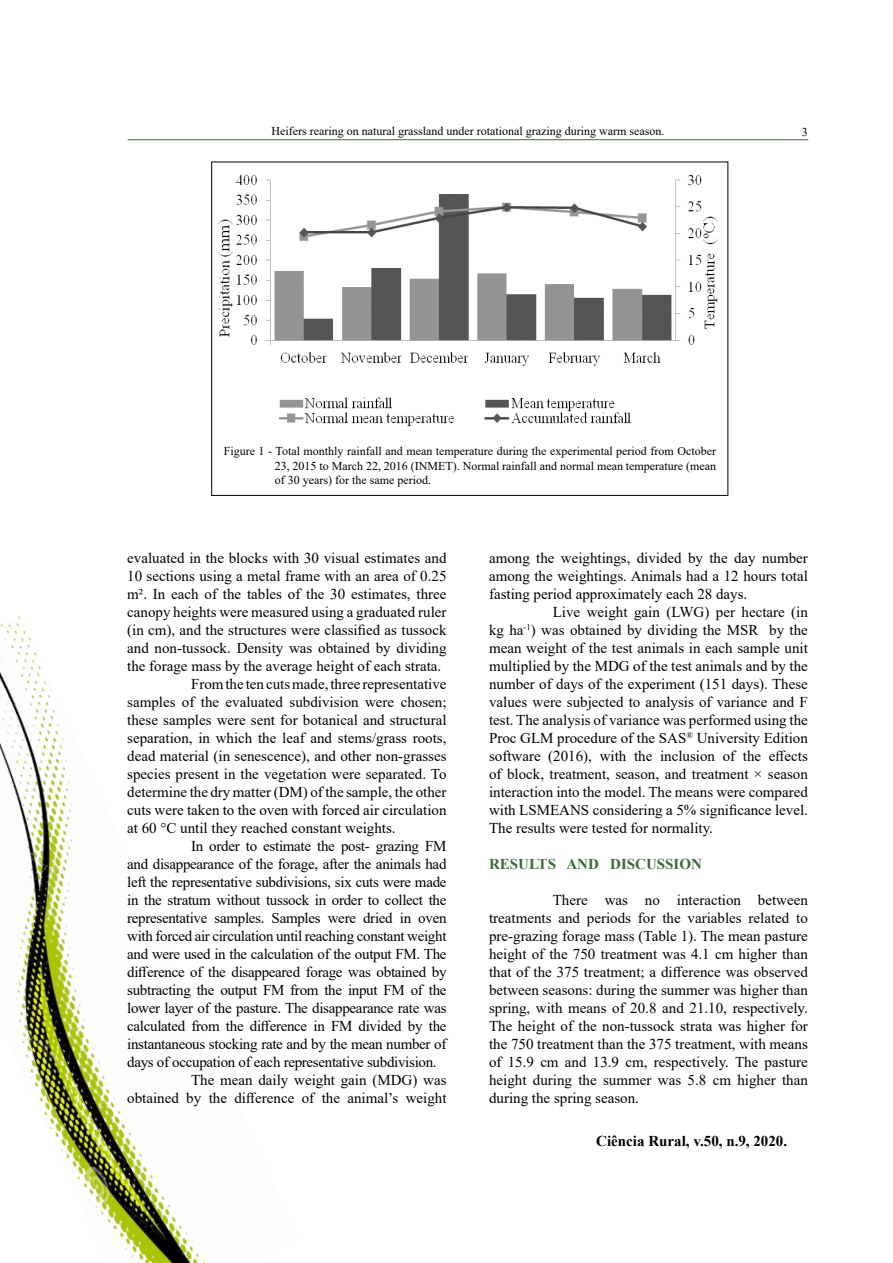
<style>
.page{position:relative;width:893px;height:1263px;background:#fff}
.page>*{position:absolute;margin:0;border:0;box-sizing:border-box;transform-origin:0 0}
.t1{font:15px/18px "Times New Roman";color:#000;text-align:justify}
.t2{font:15px "Times New Roman";letter-spacing:-.02em;color:#000}
.t3{font:700 15px "Times New Roman";color:#000}
.t4{font:700 15px "Times New Roman";color:#3c683a}
.t5{font:12px/14.4px "Times New Roman";color:#000;text-align:justify}
</style>
<div class="page">
<hr style="left:128px;top:139px;width:680px;height:1px;background:#3c683a">
<img style="left:0;top:616px;width:205px;height:647px">
<img style="left:218px;top:174px;width:500px;height:253px">
<p class="t5" style="left:271px;top:124px;width:394px">Heifers rearing on natural grassland under rotational grazing during warm season.</p>
<p class="t5" style="left:802px;top:124px;width:7px">3</p>
<p class="t5" style="left:275px;top:444px;width:443px;text-indent:-51px">Figure 1 - Total monthly rainfall and mean temperature during the experimental period from October 23, 2015 to March 22, 2016 (INMET). Normal rainfall and normal mean temperature (mean of 30 years) for the same period.</p>
<p class="t1" style="left:127px;top:549px;width:321px">evaluated in the blocks with 30 visual estimates and</p>
<p class="t1" style="left:127px;top:567px;width:321px">10 sections using a metal frame with an area of 0.25</p>
<p class="t1" style="left:127px;top:585px;width:321px">m². In each of the tables of the 30 estimates, three</p>
<p class="t1" style="left:127px;top:603px;width:321px">canopy heights were measured using a graduated ruler</p>
<p class="t1" style="left:127px;top:621px;width:321px">(in cm), and the structures were classified as tussock</p>
<p class="t1" style="left:127px;top:639px;width:321px">and non-tussock. Density was obtained by dividing</p>
<p class="t1" style="left:127px;top:657px;width:316px">the forage mass by the average height of each strata.</p>
<p class="t1" style="left:191px;top:675px;width:257px">From the ten cuts made, three representative</p>
<p class="t1" style="left:127px;top:693px;width:321px">samples of the evaluated subdivision were chosen;</p>
<p class="t1" style="left:127px;top:711px;width:321px">these samples were sent for botanical and structural</p>
<p class="t1" style="left:127px;top:729px;width:321px">separation, in which the leaf and stems/grass roots,</p>
<p class="t1" style="left:127px;top:747px;width:321px">dead material (in senescence), and other non-grasses</p>
<p class="t1" style="left:127px;top:765px;width:321px">species present in the vegetation were separated. To</p>
<p class="t1" style="left:127px;top:783px;width:321px">determine the dry matter (DM) of the sample, the other</p>
<p class="t1" style="left:127px;top:801px;width:321px">cuts were taken to the oven with forced air circulation</p>
<p class="t1" style="left:127px;top:819px;width:270px">at 60 °C until they reached constant weights.</p>
<p class="t2" style="left:191px;top:836px;width:257px">In order to estimate the post- grazing FM</p>
<p class="t2" style="left:127px;top:854px;width:321px">and disappearance of the forage, after the animals had</p>
<p class="t2" style="left:127px;top:872px;width:321px">left the representative subdivisions, six cuts were made</p>
<p class="t2" style="left:127px;top:890px;width:321px">in the stratum without tussock in order to collect the</p>
<p class="t2" style="left:127px;top:908px;width:321px">representative samples. Samples were dried in oven</p>
<p class="t2" style="left:127px;top:926px;width:321px">with forced air circulation until reaching constant weight</p>
<p class="t2" style="left:127px;top:944px;width:321px">and were used in the calculation of the output FM. The</p>
<p class="t2" style="left:127px;top:962px;width:321px">difference of the disappeared forage was obtained by</p>
<p class="t2" style="left:127px;top:980px;width:321px">subtracting the output FM from the input FM of the</p>
<p class="t2" style="left:127px;top:998px;width:321px">lower layer of the pasture. The disappearance rate was</p>
<p class="t2" style="left:127px;top:1016px;width:321px">calculated from the difference in FM divided by the</p>
<p class="t2" style="left:127px;top:1034px;width:321px">instantaneous stocking rate and by the mean number of</p>
<p class="t2" style="left:127px;top:1052px;width:311px">days of occupation of each representative subdivision.</p>
<p class="t1" style="left:191px;top:1071px;width:257px">The mean daily weight gain (MDG) was</p>
<p class="t1" style="left:127px;top:1089px;width:321px">obtained by the difference of the animal’s weight</p>
<p class="t1" style="left:489px;top:549px;width:320px">among the weightings, divided by the day number</p>
<p class="t1" style="left:489px;top:567px;width:320px">among the weightings. Animals had a 12 hours total</p>
<p class="t1" style="left:489px;top:585px;width:260px">fasting period approximately each 28 days.</p>
<p class="t1" style="left:553px;top:603px;width:257px">Live weight gain (LWG) per hectare (in</p>
<p class="t1" style="left:489px;top:621px;width:320px">kg ha<sup>-1</sup>) was obtained by dividing the MSR by the</p>
<p class="t1" style="left:489px;top:639px;width:320px">mean weight of the test animals in each sample unit</p>
<p class="t1" style="left:489px;top:657px;width:320px">multiplied by the MDG of the test animals and by the</p>
<p class="t1" style="left:489px;top:675px;width:320px">number of days of the experiment (151 days). These</p>
<p class="t1" style="left:489px;top:693px;width:320px">values were subjected to analysis of variance and F</p>
<p class="t1" style="left:489px;top:711px;width:320px">test. The analysis of variance was performed using the</p>
<p class="t1" style="left:489px;top:729px;width:320px">Proc GLM procedure of the SAS<sup>®</sup> University Edition</p>
<p class="t1" style="left:489px;top:747px;width:320px">software (2016), with the inclusion of the effects</p>
<p class="t1" style="left:489px;top:765px;width:320px">of block, treatment, season, and treatment × season</p>
<p class="t1" style="left:489px;top:783px;width:320px">interaction into the model. The means were compared</p>
<p class="t1" style="left:489px;top:801px;width:320px">with LSMEANS considering a 5% significance level.</p>
<p class="t1" style="left:489px;top:819px;width:225px">The results were tested for normality.</p>
<p class="t4" style="left:489px;top:853px;width:214px">RESULTS AND DISCUSSION</p>
<p class="t1" style="left:489px;top:891px;width:320px;text-indent:64px">There was no interaction between treatments and periods for the variables related to pre-grazing forage mass (Table 1). The mean pasture height of the 750 treatment was 4.1 cm higher than that of the 375 treatment; a difference was observed between seasons: during the summer was higher than spring, with means of 20.8 and 21.10, respectively.<br>The height of the non-tussock strata was higher for the 750 treatment than the 375 treatment, with means of 15.9 cm and 13.9 cm, respectively. The pasture height during the summer was 5.8 cm higher than during the spring season.</p>
<p class="t3" style="left:596px;top:1130px;width:192px">Ciência Rural, v.50, n.9, 2020.</p>
</div>
